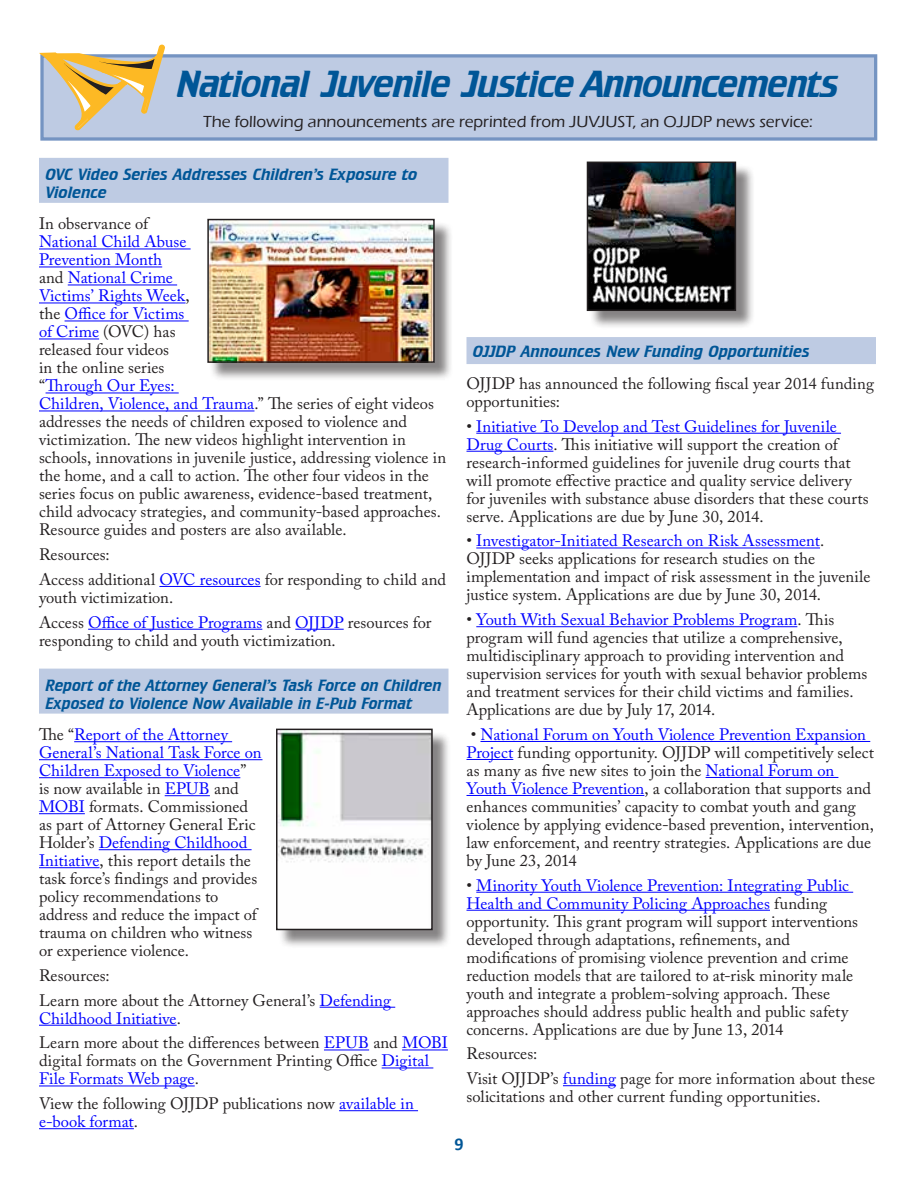
<style>
.page{position:relative;width:918px;height:1188px;background:#fff}
.page>*{position:absolute;margin:0;border:0;box-sizing:border-box;transform-origin:0 0}
.t1{font:33px "Crillee";letter-spacing:-.015em;color:#005697}
.t2{font:700 18px "Calibri";color:#005697}
.t3{font:16.5px/18px "Adobe Caslon Pro";color:#231f20}
.t4{font:italic 16.5px/18px "Crillee BT";color:#005697;scale:.96 1}
.t5{font:italic 16.5px/18px "Crillee BT";color:#005697}
.t6{font:500 16.5px "Eras ITC";color:#231f20}
.s1{color:#00f}
</style>
<div class="page">
<div style="left:39px;top:158px;width:409px;height:45px;background:#becbe3"></div>
<hr style="left:39px;top:249px;width:152px;height:1px;background:#00f">
<hr style="left:39px;top:267px;width:123px;height:1px;background:#00f">
<hr style="left:68px;top:285px;width:109px;height:1px;background:#00f">
<hr style="left:39px;top:303px;width:147px;height:1px;background:#00f">
<hr style="left:65px;top:321px;width:124px;height:1px;background:#00f">
<hr style="left:39px;top:339px;width:60px;height:1px;background:#00f">
<hr style="left:46px;top:393px;width:133px;height:1px;background:#00f">
<hr style="left:39px;top:411px;width:215px;height:1px;background:#00f">
<hr style="left:159px;top:586px;width:102px;height:1px;background:#00f">
<hr style="left:88px;top:629px;width:174px;height:1px;background:#00f">
<hr style="left:295px;top:629px;width:49px;height:1px;background:#00f">
<div style="left:39px;top:669px;width:409px;height:45px;background:#becbe3"></div>
<hr style="left:74px;top:741px;width:158px;height:1px;background:#00f">
<hr style="left:39px;top:759px;width:223px;height:1px;background:#00f">
<hr style="left:39px;top:777px;width:201px;height:1px;background:#00f">
<hr style="left:165px;top:795px;width:45px;height:1px;background:#00f">
<hr style="left:39px;top:813px;width:46px;height:1px;background:#00f">
<hr style="left:99px;top:849px;width:153px;height:1px;background:#00f">
<hr style="left:39px;top:867px;width:61px;height:1px;background:#00f">
<hr style="left:320px;top:1007px;width:75px;height:1px;background:#00f">
<hr style="left:39px;top:1025px;width:138px;height:1px;background:#00f">
<hr style="left:324px;top:1050px;width:45px;height:1px;background:#00f">
<hr style="left:402px;top:1050px;width:46px;height:1px;background:#00f">
<hr style="left:382px;top:1068px;width:51px;height:1px;background:#00f">
<hr style="left:39px;top:1086px;width:156px;height:1px;background:#00f">
<hr style="left:339px;top:1110px;width:79px;height:1px;background:#00f">
<hr style="left:39px;top:1128px;width:95px;height:1px;background:#00f">
<div style="left:466px;top:337px;width:410px;height:27px;background:#becbe3"></div>
<hr style="left:476px;top:433px;width:365px;height:1px;background:#00f">
<hr style="left:466px;top:451px;width:87px;height:1px;background:#00f">
<hr style="left:476px;top:548px;width:344px;height:1px;background:#00f">
<hr style="left:476px;top:626px;width:321px;height:1px;background:#00f">
<hr style="left:480px;top:741px;width:390px;height:1px;background:#00f">
<hr style="left:466px;top:759px;width:47px;height:1px;background:#00f">
<hr style="left:706px;top:777px;width:132px;height:1px;background:#00f">
<hr style="left:466px;top:795px;width:178px;height:1px;background:#00f">
<hr style="left:476px;top:892px;width:377px;height:1px;background:#00f">
<hr style="left:466px;top:910px;width:304px;height:1px;background:#00f">
<hr style="left:563px;top:1085px;width:53px;height:1px;background:#00f">
<div style="left:40px;top:54px;width:837px;height:87px;background:#becbe3;border:3px solid #7594c2"></div>
<svg style="left:39px;top:44px;width:127px;height:97px"></svg>
<div style="left:210px;top:221px;width:243px;height:160px;background:#231f20;opacity:.55"></div>
<img style="left:210px;top:222px;width:222px;height:138px">
<div style="left:207px;top:219px;width:228px;height:144px;border:2px solid #231f20"></div>
<div style="left:278px;top:731px;width:174px;height:218px;background:#231f20;opacity:.55"></div>
<img style="left:279px;top:732px;width:151px;height:195px">
<div style="left:276px;top:729px;width:157px;height:201px;border:2px solid #231f20"></div>
<div style="left:589px;top:164px;width:166px;height:166px;background:#231f20;opacity:.55"></div>
<img style="left:590px;top:165px;width:143px;height:143px">
<div style="left:587px;top:162px;width:149px;height:149px;border:2px solid #231f20"></div>
<h1 class="t1" style="left:177px;top:62px;width:663px">National Juvenile Justice Announcements</h1>
<p class="t6" style="left:203px;top:112px;width:611px">The following announcements are reprinted from JUVJUST, an OJJDP news service:</p>
<p class="t5" style="left:46px;top:165px;width:374px">OVC Video Series Addresses Children’s Exposure to<br>Violence</p>
<p class="t3" style="left:39px;top:215px;width:111px">In observance of</p>
<p class="t3" style="left:39px;top:233px;width:409px"><span class="s1">National Child Abuse<br>Prevention Month<br></span>and <span class="s1">National Crime<br>Victims’ Rights Week</span>,<br>the <span class="s1">Office for Victims<br>of Crime</span> (OVC) has<br>released four videos<br>in the online series<br>“<span class="s1">Through Our Eyes:<br>Children, Violence, and Trauma</span>.” The series of eight videos addresses the needs of children exposed to violence and victimization. The new videos highlight intervention in schools, innovations in juvenile justice, addressing violence in the home, and a call to action. The other four videos in the series focus on public awareness, evidence-based treatment, child advocacy strategies, and community-based approaches.<br>Resource guides and posters are also available.</p>
<p class="t3" style="left:39px;top:542px;width:408px;line-height:24.8px">Resources:<br>Access additional <span class="s1">OVC resources</span> for responding to child and</p>
<p class="t3" style="left:39px;top:585px;width:394px;line-height:24.8px">youth victimization.<br>Access <span class="s1">Office of Justice Programs</span> and <span class="s1">OJJDP</span> resources for</p>
<p class="t3" style="left:39px;top:631px;width:298px">responding to child and youth victimization.</p>
<p class="t4" style="left:46px;top:675px;width:414px">Report of the Attorney General’s Task Force on Children<br>Exposed to Violence Now Available in E-Pub Format</p>
<p class="t3" style="left:39px;top:725px;width:224px">The “<span class="s1">Report of the Attorney<br>General’s National Task Force on<br>Children Exposed to Violence</span>”<br>is now available in <span class="s1">EPUB</span> and<br><span class="s1">MOBI</span> formats. Commissioned as part of Attorney General Eric<br>Holder’s <span class="s1">Defending Childhood<br>Initiative</span>, this report details the task force’s findings and provides policy recommendations to address and reduce the impact of trauma on children who witness or experience violence.</p>
<p class="t3" style="left:39px;top:963px;width:354px;line-height:24.8px">Resources:<br>Learn more about the Attorney General’s <span class="s1">Defending</span></p>
<p class="t3" style="left:39px;top:1006px;width:410px;line-height:24.8px"><span class="s1">Childhood Initiative</span>.<br>Learn more about the differences between <span class="s1">EPUB</span> and <span class="s1">MOBI</span></p>
<p class="t3" style="left:39px;top:1052px;width:392px">digital formats on the Government Printing Office <span class="s1">Digital<br>File Formats Web page</span>.</p>
<p class="t3" style="left:39px;top:1094px;width:376px">View the following OJJDP publications now <span class="s1">available in e-book format</span>.</p>
<p class="t5" style="left:473px;top:342px;width:338px">OJJDP Announces New Funding Opportunities</p>
<p class="t3" style="left:467px;top:374px;width:409px">OJJDP has announced the following fiscal year 2014 funding opportunities:</p>
<p class="t3" style="left:467px;top:417px;width:404px">• <span class="s1">Initiative To Develop and Test Guidelines for Juvenile Drug Courts</span>. This initiative will support the creation of research-informed guidelines for juvenile drug courts that will promote effective practice and quality service delivery for juveniles with substance abuse disorders that these courts serve. Applications are due by June 30, 2014.</p>
<p class="t3" style="left:467px;top:532px;width:405px">• <span class="s1">Investigator-Initiated Research on Risk Assessment</span>.<br>OJJDP seeks applications for research studies on the implementation and impact of risk assessment in the juvenile justice system. Applications are due by June 30, 2014.</p>
<p class="t3" style="left:467px;top:610px;width:402px">• <span class="s1">Youth With Sexual Behavior Problems Program</span>. This program will fund agencies that utilize a comprehensive, multidisciplinary approach to providing intervention and supervision services for youth with sexual behavior problems and treatment services for their child victims and families.<br>Applications are due by July 17, 2014.</p>
<p class="t3" style="left:467px;top:725px;width:409px">• <span class="s1">National Forum on Youth Violence Prevention Expansion Project</span> funding opportunity. OJJDP will competitively select as many as five new sites to join the <span class="s1">National Forum on Youth Violence Prevention</span>, a collaboration that supports and enhances communities’ capacity to combat youth and gang violence by applying evidence-based prevention, intervention, law enforcement, and reentry strategies. Applications are due by June 23, 2014</p>
<p class="t3" style="left:467px;top:876px;width:393px">• <span class="s1">Minority Youth Violence Prevention: Integrating Public Health and Community Policing Approaches</span> funding opportunity. This grant program will support interventions developed through adaptations, refinements, and modifications of promising violence prevention and crime reduction models that are tailored to at-risk minority male youth and integrate a problem-solving approach. These approaches should address public health and public safety concerns. Applications are due by June 13, 2014</p>
<p class="t3" style="left:467px;top:1041px;width:410px;line-height:24.8px">Resources:<br>Visit OJJDP’s <span class="s1">funding</span> page for more information about these</p>
<p class="t3" style="left:467px;top:1087px;width:356px">solicitations and other current funding opportunities.</p>
<p class="t2" style="left:454px;top:1132px;width:11px">9</p>
</div>
